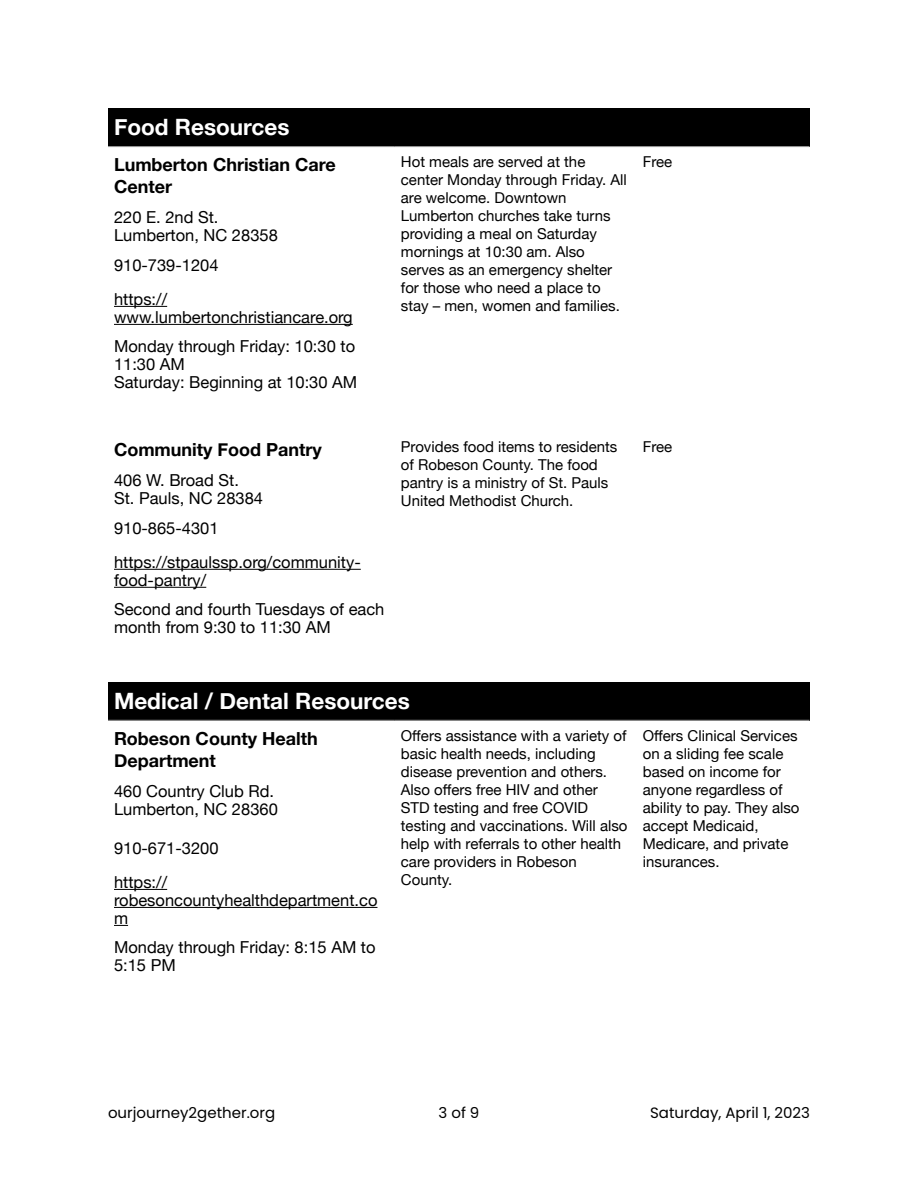
<style>
.page{position:relative;width:918px;height:1188px;background:#fff}
.page>*{position:absolute;margin:0;border:0;box-sizing:border-box;transform-origin:0 0}
.t1{font:700 22.5px "Helvetica Neue";color:#fff}
.t2{font:700 18px/22.5px "Helvetica Neue";color:#000}
.t3{font:16.5px/18px "Helvetica Neue";color:#000}
.t4{font:15px/18px "Helvetica Neue";color:#000}
.t5{font:15px "Poppins";color:#000}
</style>
<div class="page">
<hr style="left:114px;top:306px;width:53px;height:1px;background:#000">
<hr style="left:114px;top:324px;width:239px;height:1px;background:#000">
<hr style="left:114px;top:569px;width:247px;height:1px;background:#000">
<hr style="left:114px;top:587px;width:92px;height:1px;background:#000">
<div style="left:395px;top:108px;width:414px;height:39px;background:#000"></div>
<hr style="left:395px;top:146px;width:414px;height:1px;background:#a6a6a6">
<div style="left:108px;top:108px;width:287px;height:39px;background:#000"></div>
<hr style="left:108px;top:146px;width:287px;height:1px;background:#a6a6a6">
<div style="left:108px;top:682px;width:701px;height:38px;background:#000"></div>
<hr style="left:114px;top:889px;width:53px;height:1px;background:#000">
<hr style="left:114px;top:907px;width:263px;height:1px;background:#000">
<svg style="left:114px;top:925px;width:14px;height:1px"></svg>
<hr style="left:108px;top:720px;width:701px;height:1px;background:#a6a6a6">
<h1 class="t1" style="left:114px;top:114px;width:177px">Food Resources</h1>
<p class="t2" style="left:114px;top:153px;width:223px">Lumberton Christian Care<br>Center</p>
<p class="t4" style="left:401px;top:152px;width:227px">Hot meals are served at the center Monday through Friday. All are welcome. Downtown<br>Lumberton churches take turns providing a meal on Saturday mornings at 10:30 am. Also serves as an emergency shelter for those who need a place to stay – men, women and families.</p>
<p class="t4" style="left:643px;top:152px;width:31px">Free</p>
<p class="t3" style="left:114px;top:208px;width:165px">220 E. 2nd St.<br>Lumberton, NC 28358</p>
<p class="t3" style="left:114px;top:248px;width:106px;line-height:34px">910-739-1204 https://</p>
<p class="t3" style="left:114px;top:302px;width:243px;line-height:29.5px">www.lumbertonchristiancare.org<br>Monday through Friday: 10:30 to</p>
<p class="t3" style="left:114px;top:355px;width:245px">11:30 AM<br>Saturday: Beginning at 10:30 AM</p>
<p class="t2" style="left:114px;top:438px;width:209px">Community Food Pantry</p>
<p class="t4" style="left:401px;top:438px;width:218px">Provides food items to residents of Robeson County. The food pantry is a ministry of St. Pauls<br>United Methodist Church.</p>
<p class="t4" style="left:643px;top:438px;width:31px">Free</p>
<p class="t3" style="left:114px;top:471px;width:151px">406 W. Broad St.<br>St. Pauls, NC 28384</p>
<p class="t3" style="left:114px;top:510px;width:248px;line-height:34px">910-865-4301 https://stpaulssp.org/community-</p>
<p class="t3" style="left:114px;top:565px;width:272px;line-height:29.5px">food-pantry/<br>Second and fourth Tuesdays of each</p>
<p class="t3" style="left:114px;top:618px;width:218px">month from 9:30 to 11:30 AM</p>
<h1 class="t1" style="left:114px;top:687px;width:297px">Medical / Dental Resources</h1>
<p class="t2" style="left:114px;top:727px;width:205px">Robeson County Health<br>Department</p>
<p class="t4" style="left:401px;top:726px;width:228px">Offers assistance with a variety of basic health needs, including disease prevention and others.<br>Also offers free HIV and other<br>STD testing and free COVID testing and vaccinations. Will also help with referrals to other health care providers in Robeson<br>County.</p>
<p class="t4" style="left:643px;top:726px;width:158px">Offers Clinical Services on a sliding fee scale based on income for anyone regardless of ability to pay. They also accept Medicaid,<br>Medicare, and private insurances.</p>
<p class="t3" style="left:114px;top:782px;width:165px">460 Country Club Rd.<br>Lumberton, NC 28360</p>
<p class="t3" style="left:114px;top:831px;width:106px;line-height:34px">910-671-3200 https://</p>
<p class="t3" style="left:114px;top:891px;width:265px">robesoncountyhealthdepartment.co m</p>
<p class="t3" style="left:114px;top:938px;width:263px">Monday through Friday: 8:15 AM to<br>5:15 PM</p>
<p class="t5" style="left:108px;top:1102px;width:169px">ourjourney2gether.org</p>
<p class="t5" style="left:439px;top:1102px;width:42px">3 of 9</p>
<p class="t5" style="left:650px;top:1102px;width:161px">Saturday, April 1, 2023</p>
</div>
